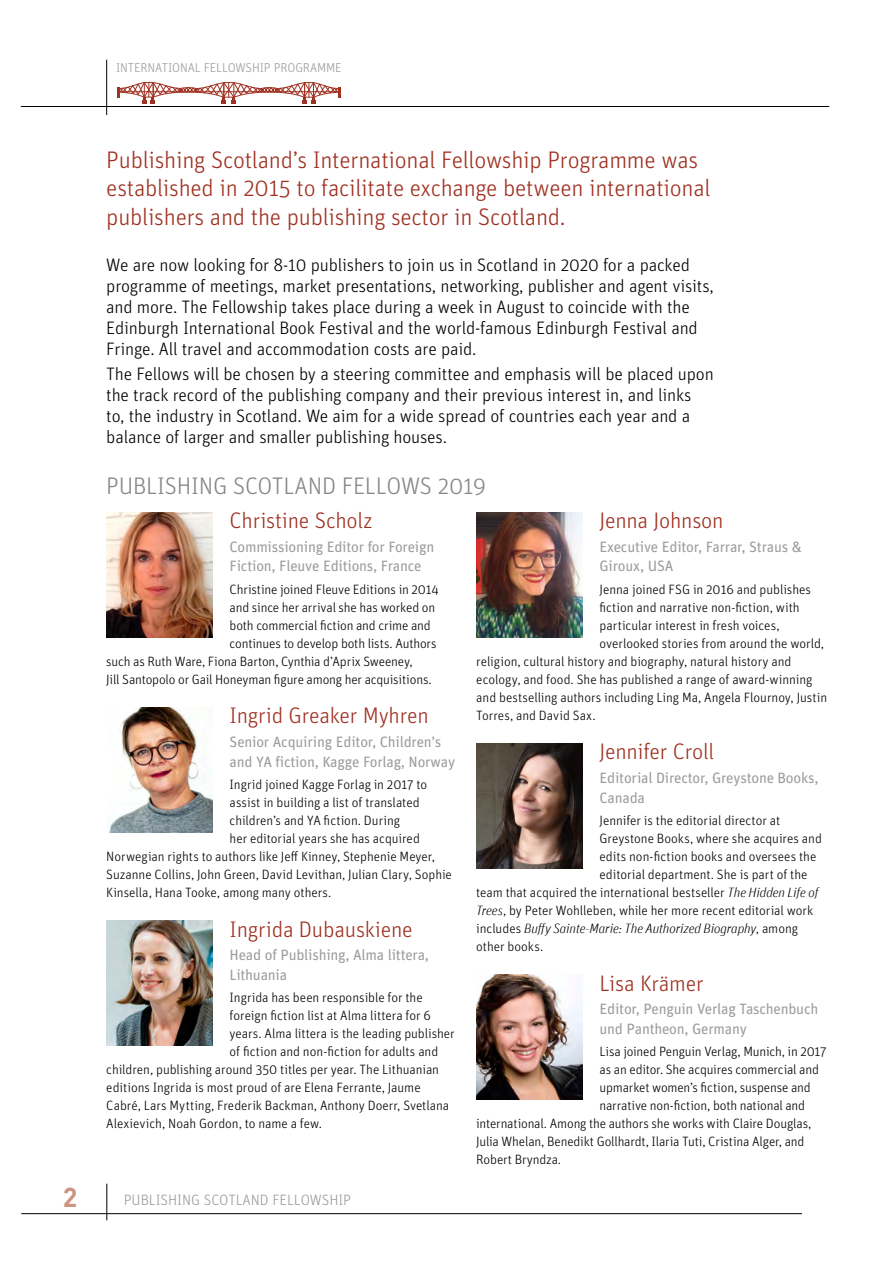
<style>
.page{position:relative;width:893px;height:1263px;background:#fff}
.page>*{position:absolute;margin:0;border:0;box-sizing:border-box;transform-origin:0 0}
.t1{font:700 27px "DIN";color:#cd937e}
.t2{font:300 24px/28.5px "Unit";letter-spacing:-.01em;color:#a03122}
.t3{font:300 24px "Unit";letter-spacing:-.01em;color:#878787}
.t4{font:300 22.5px "Unit";letter-spacing:-.01em;color:#a03122}
.t5{font:300 18px/21px "Unit";letter-spacing:-.01em;color:#000}
.t6{font:15px/19.5px "Unit";letter-spacing:-.015em;color:#9d9d9c}
.t7{font:300 15px "Unit";letter-spacing:-.005em;color:#9d9d9c}
.t8{font:300 13.5px "Unit";letter-spacing:-.005em;color:#000}
.t9{font:italic 300 13.5px "Unit OT";letter-spacing:-.01em;color:#000}
.t10{font:300 12.9px "Unit";letter-spacing:-.01em;color:#9d9d9c}
.s1{font-family:"Unit OT";font-style:italic}
.s2{font-family:"Unit";font-style:normal}
</style>
<div class="page">
<img style="left:106px;top:512px;width:107px;height:125px">
<img style="left:107px;top:707px;width:106px;height:125px">
<img style="left:106px;top:920px;width:107px;height:126px">
<img style="left:476px;top:512px;width:107px;height:125px">
<img style="left:476px;top:743px;width:107px;height:125px">
<img style="left:476px;top:974px;width:107px;height:126px">
<hr style="left:21px;top:106px;width:808px;height:1px;background:#000">
<hr style="left:106px;top:60px;width:1px;height:55px;background:#000">
<svg style="left:117px;top:82px;width:223px;height:21px"></svg>
<hr style="left:21px;top:1213px;width:781px;height:1px;background:#000">
<hr style="left:107px;top:1183px;width:1px;height:37px;background:#000">
<p class="t10" style="left:116px;top:60px;width:227px">INTERNATIONAL FELLOWSHIP PROGRAMME</p>
<h1 class="t1" style="left:63px;top:1179px;width:16px">2</h1>
<h2 class="t2" style="left:106px;top:145px;width:606px">Publishing Scotland’s International Fellowship Programme was established in 2015 to facilitate exchange between international publishers and the publishing sector in Scotland.</h2>
<p class="t5" style="left:106px;top:254px;width:609px">We are now looking for 8-10 publishers to join us in Scotland in 2020 for a packed programme of meetings, market presentations, networking, publisher and agent visits, and more. The Fellowship takes place during a week in August to coincide with the Edinburgh International Book Festival and the world-famous Edinburgh Festival and Fringe. All travel and accommodation costs are paid.</p>
<p class="t5" style="left:106px;top:363px;width:609px">The Fellows will be chosen by a steering committee and emphasis will be placed upon the track record of the publishing company and their previous interest in, and links to, the industry in Scotland. We aim for a wide spread of countries each year and a balance of larger and smaller publishing houses.</p>
<h2 class="t3" style="left:106px;top:472px;width:382px">PUBLISHING SCOTLAND FELLOWS 2019</h2>
<h3 class="t4" style="left:230px;top:507px;width:144px">Christine Scholz</h3>
<p class="t6" style="left:230px;top:537px;width:206px">Commissioning Editor for Foreign<br>Fiction, Fleuve Editions, France</p>
<p class="t8" style="left:230px;top:581px;width:211px">Christine joined Fleuve Editions in 2014</p>
<p class="t8" style="left:230px;top:599px;width:207px">and since her arrival she has worked on</p>
<p class="t8" style="left:230px;top:617px;width:203px">both commercial fiction and crime and</p>
<p class="t8" style="left:230px;top:635px;width:209px">continues to develop both lists. Authors</p>
<p class="t8" style="left:106px;top:653px;width:308px">such as Ruth Ware, Fiona Barton, Cynthia d’Aprix Sweeney,</p>
<p class="t8" style="left:106px;top:671px;width:327px">Jill Santopolo or Gail Honeyman figure among her acquisitions.</p>
<h3 class="t4" style="left:230px;top:703px;width:201px">Ingrid Greaker Myhren</h3>
<p class="t6" style="left:230px;top:732px;width:227px">Senior Acquiring Editor, Children’s and YA fiction, Kagge Forlag, Norway</p>
<p class="t8" style="left:230px;top:776px;width:199px">Ingrid joined Kagge Forlag in 2017 to</p>
<p class="t8" style="left:230px;top:794px;width:191px">assist in building a list of translated</p>
<p class="t8" style="left:230px;top:812px;width:172px">children’s and YA fiction. During</p>
<p class="t8" style="left:230px;top:830px;width:192px">her editorial years she has acquired</p>
<p class="t8" style="left:106px;top:848px;width:330px">Norwegian rights to authors like Jeff Kinney, Stephenie Meyer,</p>
<p class="t8" style="left:106px;top:866px;width:347px">Suzanne Collins, John Green, David Levithan, Julian Clary, Sophie</p>
<p class="t8" style="left:106px;top:884px;width:226px">Kinsella, Hana Tooke, among many others.</p>
<h3 class="t4" style="left:230px;top:916px;width:185px">Ingrida Dubauskiene</h3>
<p class="t6" style="left:230px;top:945px;width:201px">Head of Publishing, Alma littera,<br>Lithuania</p>
<p class="t8" style="left:230px;top:990px;width:195px">Ingrida has been responsible for the</p>
<p class="t8" style="left:230px;top:1008px;width:203px">foreign fiction list at Alma littera for 6</p>
<p class="t8" style="left:230px;top:1026px;width:227px">years. Alma littera is the leading publisher</p>
<p class="t8" style="left:230px;top:1044px;width:210px">of fiction and non-fiction for adults and</p>
<p class="t8" style="left:106px;top:1062px;width:334px">children, publishing around 350 titles per year. The Lithuanian</p>
<p class="t8" style="left:106px;top:1080px;width:316px">editions Ingrida is most proud of are Elena Ferrante, Jaume</p>
<p class="t8" style="left:106px;top:1098px;width:344px">Cabré, Lars Mytting, Frederik Backman, Anthony Doerr, Svetlana</p>
<p class="t8" style="left:106px;top:1116px;width:217px">Alexievich, Noah Gordon, to name a few.</p>
<p class="t7" style="left:124px;top:1191px;width:229px">PUBLISHING SCOTLAND FELLOWSHIP</p>
<h3 class="t4" style="left:599px;top:507px;width:126px">Jenna Johnson</h3>
<p class="t6" style="left:600px;top:537px;width:204px">Executive Editor, Farrar, Straus &amp;<br>Giroux, USA</p>
<p class="t8" style="left:600px;top:581px;width:213px">Jenna joined FSG in 2016 and publishes</p>
<p class="t8" style="left:600px;top:599px;width:202px">fiction and narrative non-fiction, with</p>
<p class="t8" style="left:600px;top:617px;width:182px">particular interest in fresh voices,</p>
<p class="t8" style="left:600px;top:635px;width:226px">overlooked stories from around the world,</p>
<p class="t8" style="left:476px;top:653px;width:317px">religion, cultural history and biography, natural history and</p>
<p class="t8" style="left:476px;top:671px;width:338px">ecology, and food. She has published a range of award-winning</p>
<p class="t8" style="left:476px;top:689px;width:352px">and bestselling authors including Ling Ma, Angela Flournoy, Justin</p>
<p class="t8" style="left:476px;top:707px;width:121px">Torres, and David Sax.</p>
<h3 class="t4" style="left:599px;top:739px;width:116px">Jennifer Croll</h3>
<p class="t6" style="left:600px;top:768px;width:220px">Editorial Director, Greystone Books,<br>Canada</p>
<p class="t8" style="left:600px;top:812px;width:182px">Jennifer is the editorial director at</p>
<p class="t8" style="left:600px;top:830px;width:224px">Greystone Books, where she acquires and</p>
<p class="t8" style="left:600px;top:848px;width:218px">edits non-fiction books and oversees the</p>
<p class="t8" style="left:600px;top:866px;width:210px">editorial department. She is part of the</p>
<p class="t8" style="left:476px;top:884px;width:344px">team that acquired the international bestseller <span class="s1">The Hidden Life of</span></p>
<p class="t8" style="left:476px;top:902px;width:338px"><span class="s1">Trees</span>, by Peter Wohlleben, while her more recent editorial work</p>
<p class="t9" style="left:476px;top:920px;width:323px"><span class="s2">includes</span> Buffy Sainte-Marie: The Authorized Biography<span class="s2">, among</span></p>
<p class="t8" style="left:476px;top:938px;width:69px">other books.</p>
<h3 class="t4" style="left:599px;top:970px;width:106px">Lisa Krämer</h3>
<p class="t6" style="left:600px;top:999px;width:220px">Editor, Penguin Verlag Taschenbuch und Pantheon, Germany</p>
<p class="t8" style="left:600px;top:1044px;width:229px">Lisa joined Penguin Verlag, Munich, in 2017</p>
<p class="t8" style="left:600px;top:1062px;width:221px">as an editor. She acquires commercial and</p>
<p class="t8" style="left:600px;top:1080px;width:213px">upmarket women’s fiction, suspense and</p>
<p class="t8" style="left:600px;top:1098px;width:207px">narrative non-fiction, both national and</p>
<p class="t8" style="left:476px;top:1116px;width:337px">international. Among the authors she works with Claire Douglas,</p>
<p class="t8" style="left:476px;top:1134px;width:330px">Julia Whelan, Benedikt Gollhardt, Ilaria Tuti, Cristina Alger, and</p>
<p class="t8" style="left:476px;top:1152px;width:86px">Robert Bryndza.</p>
</div>
